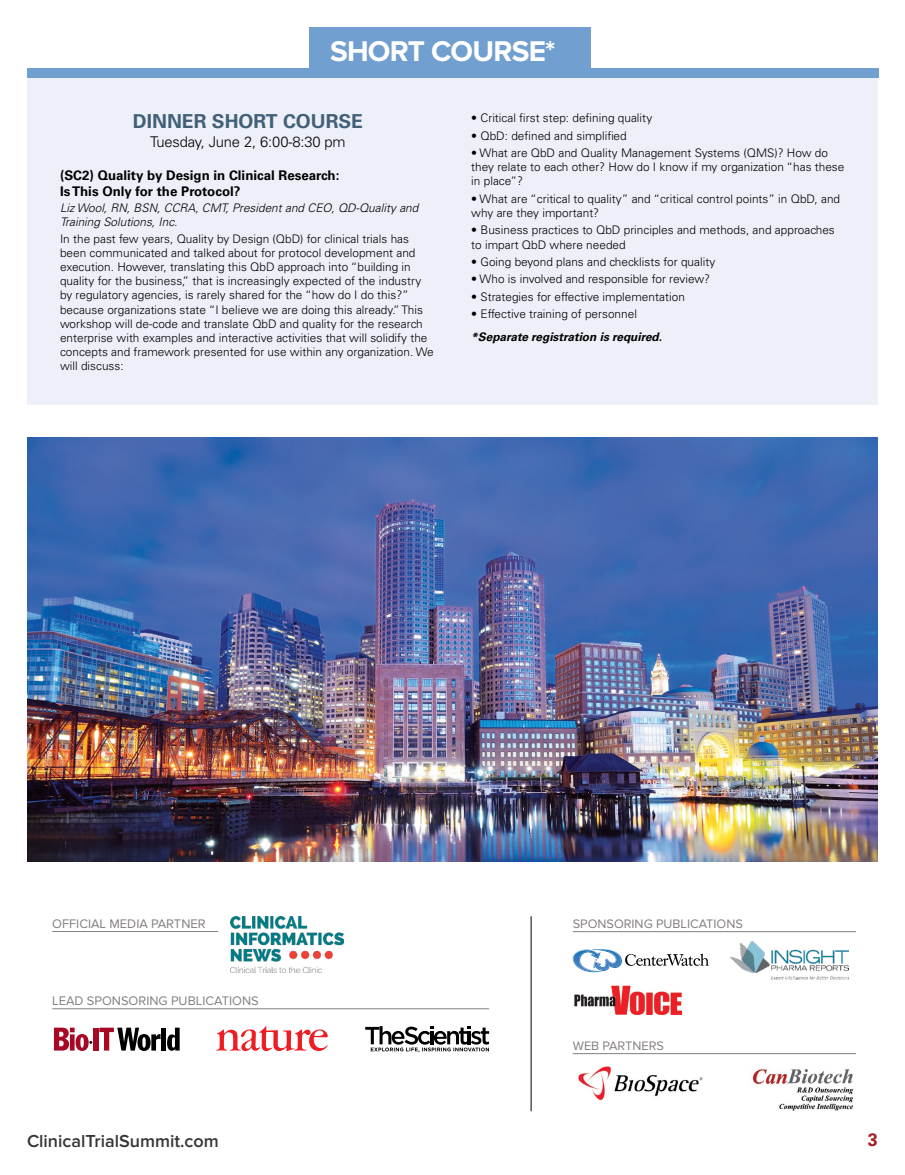
<style>
.page{position:relative;width:905px;height:1175px;background:#fff}
.page>*{position:absolute;margin:0;border:0;box-sizing:border-box;transform-origin:0 0}
.t1{font:700 29.55px "Proxima Nova";letter-spacing:-.025em;color:#fff}
.t2{font:700 19.2px "Univers LT Std";color:#425f78}
.t3{font:600 18px "Proxima Nova";color:#363635}
.t4{font:700 18px "Univers LT Std";color:#a71e26}
.t5{font:300 14.85px "Univers LT Std";letter-spacing:-.01em;color:#000}
.t6{font:700 13.35px/15.9px "Univers LT Std";color:#000}
.t7{font:12.9px "Proxima Nova";color:#84807f}
.t8{font:12.75px "Proxima Nova";color:#84807f}
.t9{font:300 11.85px/14.2px "Univers LT Std";color:#000}
.t10{font:italic 300 11.85px/14.2px "Univers LT Std";color:#000}
.t11{font:italic 700 11.85px "Univers LT Std";color:#000}
</style>
<div class="page">
<div style="left:28px;top:69px;width:849px;height:336px;background:#edf0f8"></div>
<div style="left:27px;top:68px;width:851px;height:9px;background:#719fd0"></div>
<div style="left:309px;top:27px;width:281px;height:49px;background:#719fd0"></div>
<img style="left:27px;top:437px;width:851px;height:424px">
<hr style="left:572px;top:931px;width:284px;height:1px;background:#84807f">
<img style="left:574px;top:985px;width:107px;height:30px">
<img style="left:730px;top:941px;width:118px;height:38px">
<svg style="left:572px;top:949px;width:136px;height:23px"></svg>
<img style="left:578px;top:1066px;width:125px;height:34px">
<hr style="left:572px;top:1053px;width:284px;height:1px;background:#84807f">
<img style="left:752px;top:1069px;width:102px;height:42px">
<div style="left:93px;top:1027px;width:5px;height:23px;background:#a70925"></div>
<svg style="left:99px;top:1027px;width:61px;height:24px"></svg>
<div style="left:161px;top:1027px;width:5px;height:23px;background:#000"></div>
<svg style="left:167px;top:1027px;width:13px;height:23px"></svg>
<svg style="left:54px;top:1027px;width:38px;height:24px"></svg>
<svg style="left:216px;top:1026px;width:112px;height:25px"></svg>
<svg style="left:365px;top:1026px;width:124px;height:26px"></svg>
<hr style="left:52px;top:1008px;width:437px;height:1px;background:#84807f">
<img style="left:230px;top:916px;width:114px;height:56px">
<hr style="left:52px;top:931px;width:166px;height:1px;background:#84807f">
<hr style="left:530px;top:916px;width:1px;height:195px;background:#000">
<h1 class="t1" style="left:330px;top:34px;width:227px">SHORT COURSE*</h1>
<h2 class="t2" style="left:133px;top:110px;width:231px">DINNER SHORT COURSE</h2>
<p class="t5" style="left:150px;top:133px;width:197px">Tuesday, June 2, 6:00-8:30 pm</p>
<p class="t6" style="left:60px;top:167px;width:281px">(SC2) Quality by Design in Clinical Research:<br>Is This Only for the Protocol?</p>
<p class="t10" style="left:60px;top:201px;width:360px">Liz Wool, RN, BSN, CCRA, CMT, President and CEO, QD-Quality and<br>Training Solutions, Inc.</p>
<p class="t9" style="left:60px;top:231px;width:375px">In the past few years, Quality by Design (QbD) for clinical trials has been communicated and talked about for protocol development and execution. However, translating this QbD approach into “building in quality for the business,” that is increasingly expected of the industry by regulatory agencies, is rarely shared for the “how do I do this?” because organizations state “I believe we are doing this already.” This workshop will de-code and translate QbD and quality for the research enterprise with examples and interactive activities that will solidify the concepts and framework presented for use within any organization. We will discuss:</p>
<p class="t9" style="left:471px;top:111px;width:182px">• Critical first step: defining quality</p>
<p class="t9" style="left:471px;top:128px;width:157px">• QbD: defined and simplified</p>
<p class="t9" style="left:471px;top:146px;width:374px">• What are QbD and Quality Management Systems (QMS)? How do they relate to each other? How do I know if my organization “has these in place”?</p>
<p class="t9" style="left:471px;top:191px;width:370px">• What are “critical to quality” and “critical control points” in QbD, and why are they important?</p>
<p class="t9" style="left:471px;top:223px;width:365px">• Business practices to QbD principles and methods, and approaches to impart QbD where needed</p>
<p class="t9" style="left:471px;top:255px;width:246px">• Going beyond plans and checklists for quality</p>
<p class="t9" style="left:471px;top:272px;width:240px">• Who is involved and responsible for review?</p>
<p class="t9" style="left:471px;top:289px;width:215px">• Strategies for effective implementation</p>
<p class="t9" style="left:471px;top:307px;width:167px">• Effective training of personnel</p>
<p class="t11" style="left:471px;top:330px;width:192px">*Separate registration is required.</p>
<p class="t7" style="left:52px;top:916px;width:155px">OFFICIAL MEDIA PARTNER</p>
<p class="t7" style="left:52px;top:993px;width:208px">LEAD SPONSORING PUBLICATIONS</p>
<p class="t8" style="left:572px;top:916px;width:172px">SPONSORING PUBLICATIONS</p>
<p class="t8" style="left:572px;top:1038px;width:93px">WEB PARTNERS</p>
<h3 class="t3" style="left:27px;top:1130px;width:193px">ClinicalTrialSummit.com</h3>
<h3 class="t4" style="left:867px;top:1129px;width:12px">3</h3>
</div>
